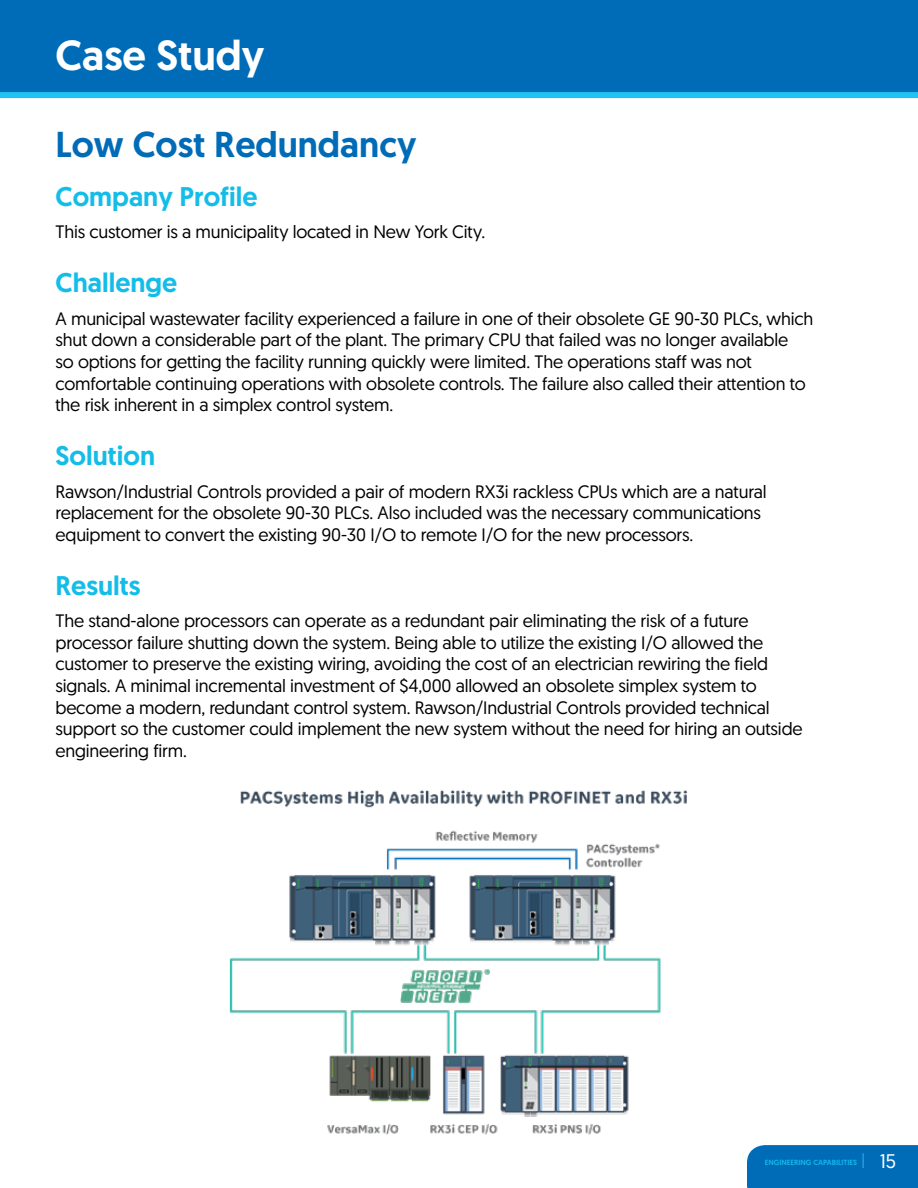
<style>
.page{position:relative;width:918px;height:1188px;background:#fff}
.page>*{position:absolute;margin:0;border:0;box-sizing:border-box;transform-origin:0 0}
.t1{font:500 42px "Geomanist";color:#fff}
.t2{font:500 36px "Geomanist";color:#006cb7}
.t3{font:500 27px "Geomanist";color:#14bde8}
.t4{font:19.65px "Geomanist";color:#fff}
.t5{font:18px/21.6px "Geomanist";letter-spacing:-.01em;color:#000}
.t6{font:500 7.5px "Geomanist";color:#13b6ea}
</style>
<div class="page">
<div style="left:747px;top:1145px;width:171px;height:43px;background:#006cb7"></div>
<div style="left:0;top:0;width:918px;height:98px;background:#006cb7"></div>
<img style="left:229px;top:789px;width:458px;height:346px">
<h1 class="t1" style="left:56px;top:27px;width:210px">Case Study</h1>
<h2 class="t2" style="left:56px;top:121px;width:362px">Low Cost Redundancy</h2>
<h3 class="t3" style="left:56px;top:179px;width:203px">Company Profile</h3>
<p class="t5" style="left:56px;top:221px;width:431px">This customer is a municipality located in New York City.</p>
<h3 class="t3" style="left:56px;top:265px;width:123px">Challenge</h3>
<p class="t5" style="left:56px;top:307px;width:759px">A municipal wastewater facility experienced a failure in one of their obsolete GE 90-30 PLCs, which shut down a considerable part of the plant. The primary CPU that failed was no longer available<br>so options for getting the facility running quickly were limited. The operations staff was not comfortable continuing operations with obsolete controls. The failure also called their attention to the risk inherent in a simplex control system.</p>
<h3 class="t3" style="left:56px;top:438px;width:101px">Solution</h3>
<p class="t5" style="left:56px;top:480px;width:713px">Rawson/Industrial Controls provided a pair of modern RX3i rackless CPUs which are a natural replacement for the obsolete 90-30 PLCs. Also included was the necessary communications equipment to convert the existing 90-30 I/O to remote I/O for the new processors.</p>
<h3 class="t3" style="left:56px;top:568px;width:87px">Results</h3>
<p class="t5" style="left:56px;top:610px;width:749px">The stand-alone processors can operate as a redundant pair eliminating the risk of a future processor failure shutting down the system. Being able to utilize the existing I/O allowed the customer to preserve the existing wiring, avoiding the cost of an electrician rewiring the field signals. A minimal incremental investment of $4,000 allowed an obsolete simplex system to become a modern, redundant control system. Rawson/Industrial Controls provided technical support so the customer could implement the new system without the need for hiring an outside engineering firm.</p>
<p class="t6" style="left:765px;top:1158px;width:94px">ENGINEERING CAPABILITIES</p>
<p class="t4" style="left:880px;top:1148px;width:18px">15</p>
</div>
